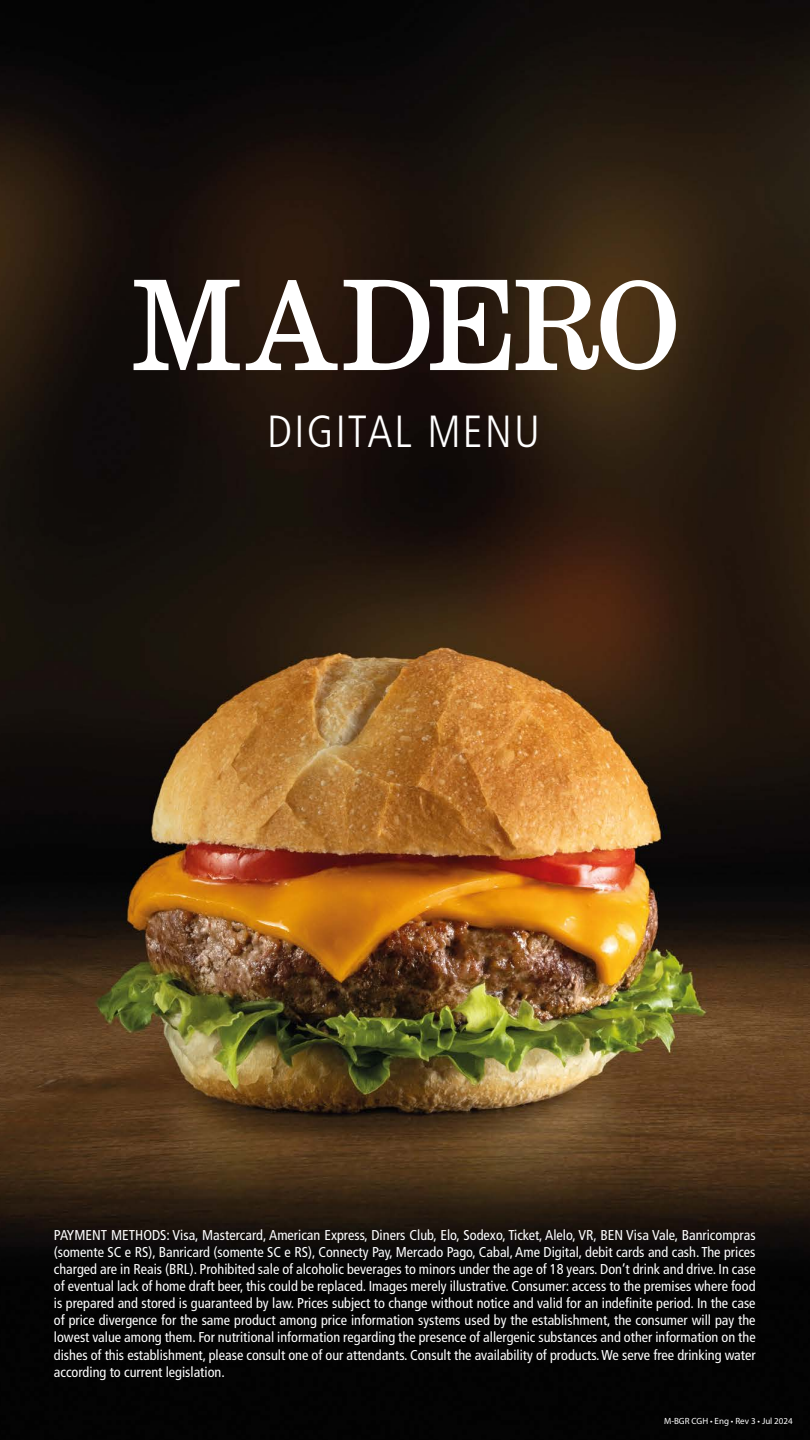
<style>
.page{position:relative;width:810px;height:1440px;background:#fff}
.page>*{position:absolute;margin:0;border:0;box-sizing:border-box;transform-origin:0 0}
.t1{font:300 condensed 45px "Frutiger LT Std";letter-spacing:.05em;color:#fff}
.t2{font:condensed 14.25px/17.1px "Frutiger LT Std";color:#fff;text-align:justify}
.t3{font:9px "Myriad Pro";color:#fff}
</style>
<div class="page">
<img style="left:0;top:0;width:810px;height:1440px">
<svg style="left:246px;top:280px;width:92px;height:90px"></svg>
<svg style="left:134px;top:280px;width:106px;height:90px"></svg>
<svg style="left:344px;top:280px;width:332px;height:90px"></svg>
<h1 class="t1" style="left:267px;top:406px;width:274px">DIGITAL MENU</h1>
<p class="t2" style="left:54px;top:1226px;width:703px">PAYMENT METHODS: Visa, Mastercard, American Express, Diners Club, Elo, Sodexo, Ticket, Alelo, VR, BEN Visa Vale, Banricompras (somente SC e RS), Banricard (somente SC e RS), Connecty Pay, Mercado Pago, Cabal, Ame Digital, debit cards and cash. The prices charged are in Reais (BRL). Prohibited sale of alcoholic beverages to minors under the age of 18 years. Don’t drink and drive. In case of eventual lack of home draft beer, this could be replaced. Images merely illustrative. Consumer: access to the premises where food is prepared and stored is guaranteed by law. Prices subject to change without notice and valid for an indefinite period. In the case of price divergence for the same product among price information systems used by the establishment, the consumer will pay the lowest value among them. For nutritional information regarding the presence of allergenic substances and other information on the dishes of this establishment, please consult one of our attendants. Consult the availability of products. We serve free drinking water according to current legislation.</p>
<p class="t3" style="left:664px;top:1415px;width:130px">M-BGR CGH • Eng • Rev 3 • Jul 2024</p>
</div>
